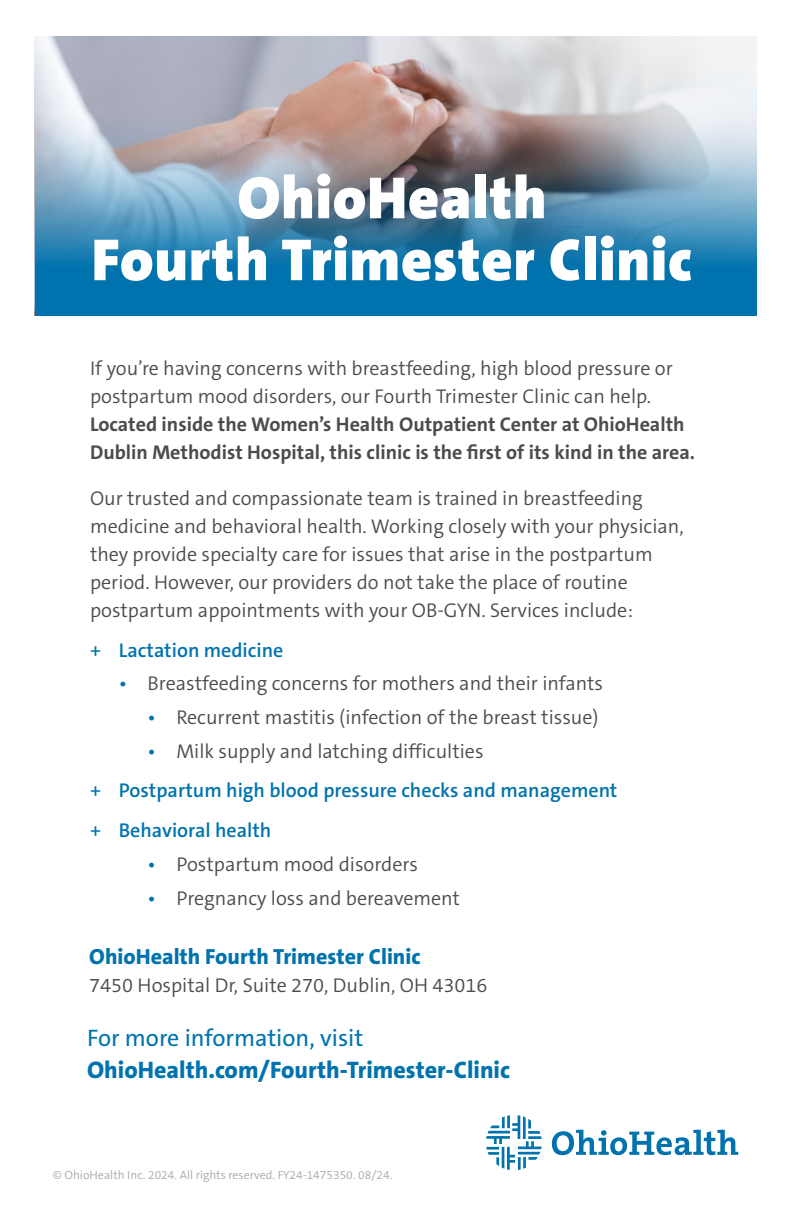
<style>
.page{position:relative;width:792px;height:1224px;background:#fff}
.page>*{position:absolute;margin:0;border:0;box-sizing:border-box;transform-origin:0 0}
.t1{font:900 60px/62px "The Sans C5";letter-spacing:.01em;color:#fff;text-align:center}
.t2{font:800 24px/32px "The Sans C5";color:#0073ae}
.t3{font:800 22px "The Sans C5";color:#0073ae}
.t4{font:300 20px/28px "The Sans C5";color:#4b4c4d}
.t5{font:700 20px/28px "The Sans C5";color:#4b4c4d}
.t6{font:600 20px/39.6px "The Sans C5";color:#0073ae}
.t7{font:300 12px "The Sans C5";color:#a8a9ad}
.s1{font-weight:300}
.s2{font-weight:400}
.s3{font-weight:400;color:#0073ae}
.s4{font-weight:300;color:#4b4c4d}
</style>
<div class="page">
<img style="left:35px;top:36px;width:721px;height:79px">
<svg style="left:486px;top:1115px;width:56px;height:55px"></svg>
<svg style="left:552px;top:1130px;width:186px;height:25px"></svg>
<img style="left:35px;top:115px;width:721px;height:200px">
<p class="t1" style="left:92px;top:167px;width:602px">OhioHealth<br>Fourth Trimester Clinic</p>
<p class="t5" style="left:90px;top:355px;width:607px"><span class="s1">If you’re having concerns with breastfeeding, high blood pressure or postpartum mood disorders, our Fourth Trimester Clinic can help.<br></span>Located inside the Women’s Health Outpatient Center at OhioHealth Dublin Methodist Hospital, this clinic is the first of its kind in the area.</p>
<p class="t4" style="left:90px;top:485px;width:595px">Our trusted and compassionate team is trained in breastfeeding medicine and behavioral health. Working closely with your physician, they provide specialty care for issues that arise in the postpartum period. However, our providers do not take the place of routine postpartum appointments with your OB-GYN. Services include:</p>
<p class="t6" style="left:90px;top:630px;width:195px"><span class="s2">+</span> Lactation medicine</p>
<p class="t4" style="left:119px;top:670px;width:486px"><span class="s3">•</span> Breastfeeding concerns for mothers and their infants</p>
<p class="t4" style="left:148px;top:704px;width:453px"><span class="s3">•</span> Recurrent mastitis (infection of the breast tissue)</p>
<p class="t6" style="left:90px;top:732px;width:529px;text-indent:58px"><span class="s2">•</span> <span class="s4">Milk supply and latching difficulties<br></span><span class="s2">+</span> Postpartum high blood pressure checks and management <span class="s2">+</span> Behavioral health</p>
<p class="t4" style="left:148px;top:850px;width:272px"><span class="s3">•</span> Postpartum mood disorders</p>
<p class="t4" style="left:148px;top:884px;width:314px"><span class="s3">•</span> Pregnancy loss and bereavement</p>
<p class="t3" style="left:89px;top:942px;width:333px">OhioHealth Fourth Trimester Clinic</p>
<p class="t4" style="left:89px;top:971px;width:400px">7450 Hospital Dr, Suite 270, Dublin, OH 43016</p>
<p class="t2" style="left:87px;top:1022px;width:425px"><span class="s2">For more information, visit<br></span>OhioHealth.com/Fourth-Trimester-Clinic</p>
<p class="t7" style="left:53px;top:1167px;width:341px">© OhioHealth Inc. 2024. All rights reserved. FY24-1475350. 08/24.</p>
</div>
